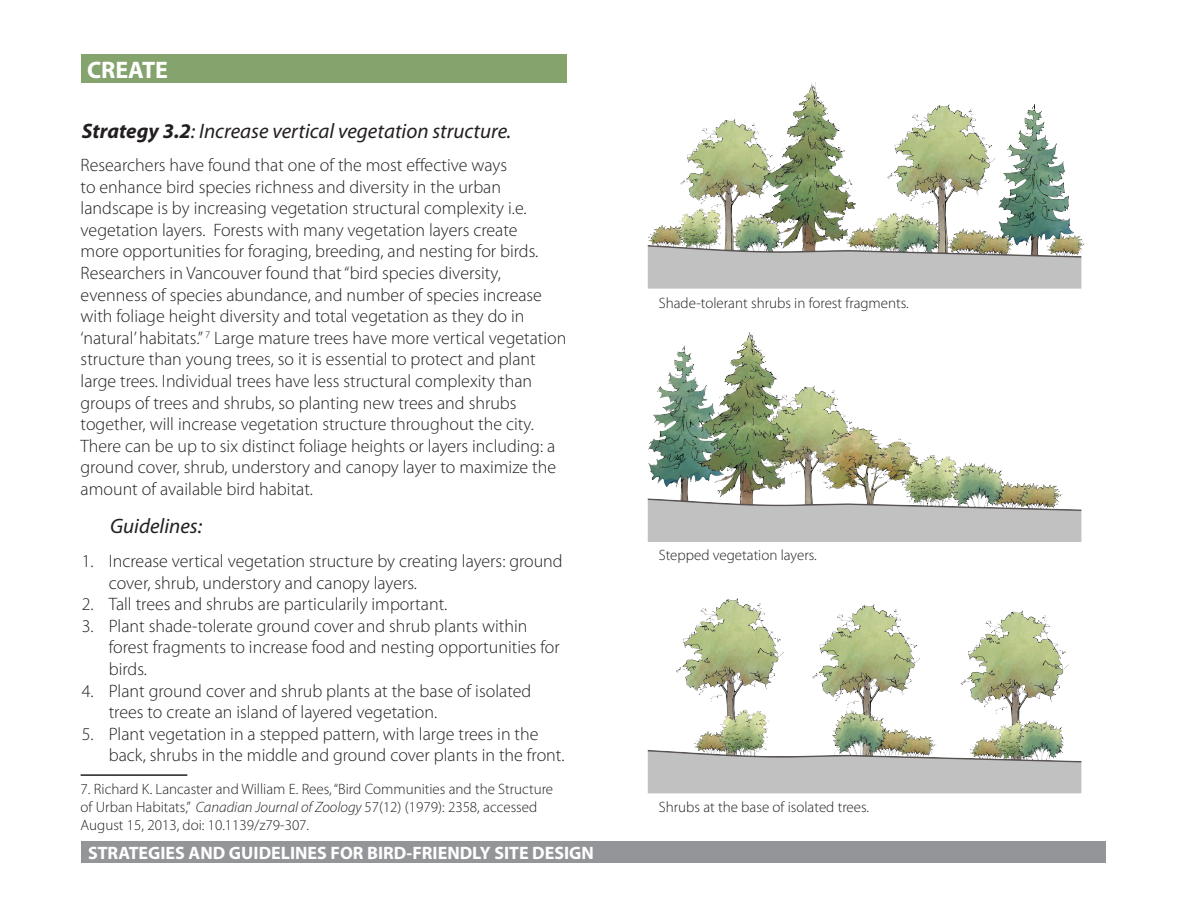
<style>
.page{position:relative;width:1188px;height:918px;background:#fff}
.page>*{position:absolute;margin:0;border:0;box-sizing:border-box;transform-origin:0 0}
.Titles{font:700 24px "Myriad Pro";color:#fff}
.Strategy_Titles{font:italic 21px "Myriad Pro";color:#231f20}
.t1{font:300 18px/21.6px "Myriad Pro";color:#231f20}
.Titles-2{font:700 18px "Myriad Pro";color:#fff}
.t2{font:300 15px/18px "Myriad Pro";color:#231f20}
.s1{font-weight:700}
.s2{font-style:italic}
</style>
<div class="page">
<div style="left:82px;top:841px;width:1024px;height:22px;background:#939598"></div>
<div style="left:81px;top:54px;width:486px;height:29px;background:#84a36d"></div>
<img style="left:647px;top:333px;width:435px;height:209px">
<img style="left:647px;top:82px;width:439px;height:207px">
<img style="left:647px;top:598px;width:435px;height:196px">
<hr style="left:81px;top:774px;width:106px;height:2px;background:#231f20">
<p class="Titles" style="left:87px;top:54px;width:83px">CREATE</p>
<p class="Strategy_Titles" style="left:82px;top:118px;width:431px"><span class="s1">Strategy 3.2</span>: Increase vertical vegetation structure.</p>
<p class="t1" style="left:81px;top:154px;width:487px">Researchers have found that one of the most effective ways<br>to enhance bird species richness and diversity in the urban landscape is by increasing vegetation structural complexity i.e. vegetation layers. Forests with many vegetation layers create<br>more opportunities for foraging, breeding, and nesting for birds.<br>Researchers in Vancouver found that “bird species diversity, evenness of species abundance, and number of species increase with foliage height diversity and total vegetation as they do in ‘natural’ habitats.” <sup>7</sup> Large mature trees have more vertical vegetation structure than young trees, so it is essential to protect and plant large trees. Individual trees have less structural complexity than groups of trees and shrubs, so planting new trees and shrubs together, will increase vegetation structure throughout the city.<br>There can be up to six distinct foliage heights or layers including: a ground cover, shrub, understory and canopy layer to maximize the amount of available bird habitat.</p>
<p class="Strategy_Titles" style="left:110px;top:513px;width:94px">Guidelines:</p>
<p class="t1" style="left:109px;top:550px;width:455px;text-indent:-27px">1. Increase vertical vegetation structure by creating layers: ground cover, shrub, understory and canopy layers.</p>
<p class="t1" style="left:82px;top:593px;width:367px">2. Tall trees and shrubs are particularily important.</p>
<p class="t1" style="left:109px;top:615px;width:453px;text-indent:-27px">3. Plant shade-tolerate ground cover and shrub plants within forest fragments to increase food and nesting opportunities for birds.</p>
<p class="t1" style="left:109px;top:680px;width:424px;text-indent:-27px">4. Plant ground cover and shrub plants at the base of isolated trees to create an island of layered vegetation.</p>
<p class="t1" style="left:109px;top:723px;width:457px;text-indent:-27px">5. Plant vegetation in a stepped pattern, with large trees in the back, shrubs in the middle and ground cover plants in the front.</p>
<p class="t2" style="left:81px;top:780px;width:474px">7. Richard K. Lancaster and William E. Rees, “Bird Communities and the Structure of Urban Habitats,” <span class="s2">Canadian Journal of Zoology</span> 57(12) (1979): 2358, accessed<br>August 15, 2013, doi: 10.1139/z79-307.</p>
<p class="Titles-2" style="left:88px;top:841px;width:507px">STRATEGIES AND GUIDELINES FOR BIRD-FRIENDLY SITE DESIGN</p>
<p class="t2" style="left:659px;top:294px;width:252px">Shade-tolerant shrubs in forest fragments.</p>
<p class="t2" style="left:659px;top:546px;width:160px">Stepped vegetation layers.</p>
<p class="t2" style="left:659px;top:798px;width:212px">Shrubs at the base of isolated trees.</p>
</div>
